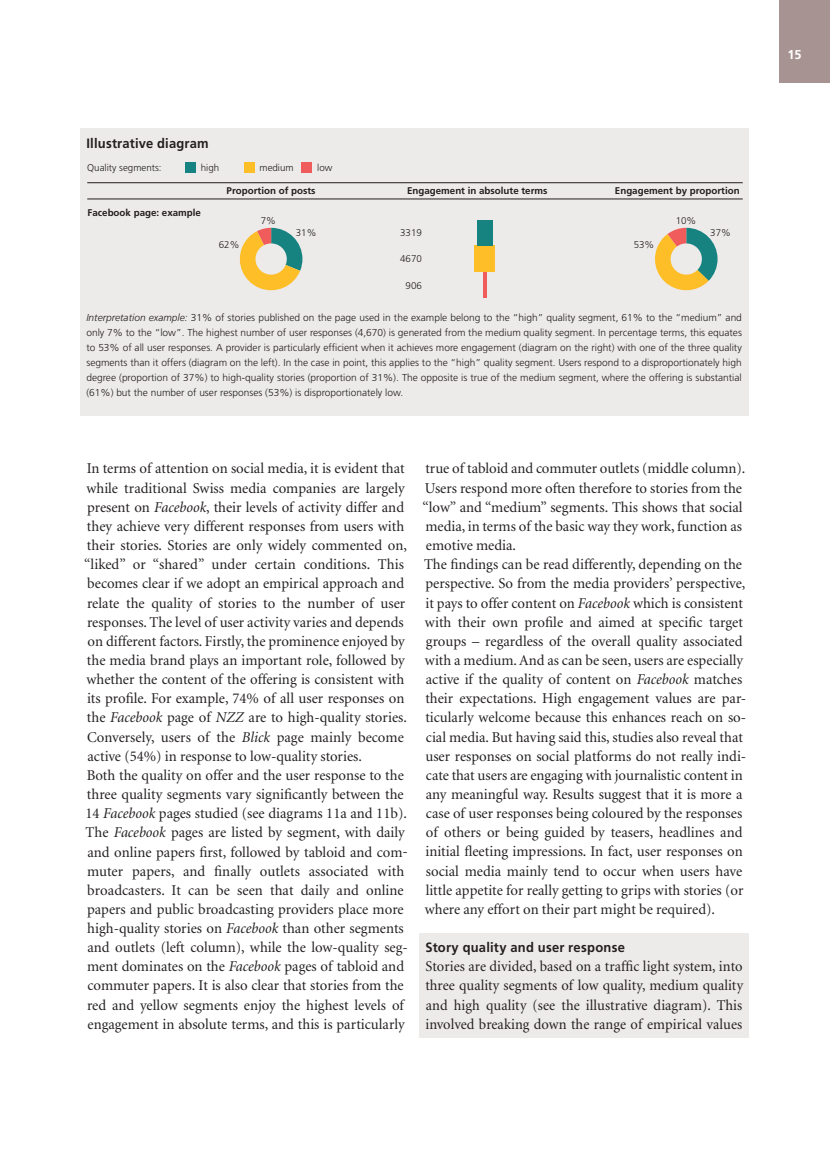
<style>
.page{position:relative;width:830px;height:1149px;background:#fff}
.page>*{position:absolute;margin:0;border:0;box-sizing:border-box;transform-origin:0 0}
.t1{font:15px/19.2px "Minion";color:#231f20}
.t2{font:15px/19.2px "Minion";color:#231f20;text-align:justify;scale:.96 1}
.t3{font:700 13.5px "Frutiger LT Std";letter-spacing:.02em;color:#231f20;scale:.96 1}
.t4{font:700 12.75px "Frutiger LT Std";color:#fff}
.t5{font:300 10.05px/15px "Frutiger LT Std";color:#231f20;text-align:justify}
.t6{font:700 9.75px "Frutiger LT Std";color:#231f20}
.t7{font:300 9.75px "Frutiger LT Std";color:#231f20}
.s1{font-style:italic}
</style>
<div class="page">
<div style="left:778px;top:0;width:51px;height:83px;background:#a79492"></div>
<div style="left:419px;top:932px;width:329px;height:29px;background:#edeaea"></div>
<div style="left:419px;top:950px;width:329px;height:87px;background:#edeaea"></div>
<div style="left:80px;top:128px;width:667px;height:29px;background:#edeaea"></div>
<div style="left:80px;top:156px;width:667px;height:30px;background:#edeaea"></div>
<div style="left:80px;top:175px;width:667px;height:30px;background:#edeaea"></div>
<div style="left:80px;top:194px;width:667px;height:30px;background:#edeaea"></div>
<div style="left:80px;top:213px;width:667px;height:30px;background:#edeaea"></div>
<div style="left:80px;top:232px;width:667px;height:30px;background:#edeaea"></div>
<div style="left:80px;top:252px;width:667px;height:29px;background:#edeaea"></div>
<div style="left:80px;top:271px;width:667px;height:30px;background:#edeaea"></div>
<div style="left:80px;top:290px;width:667px;height:30px;background:#edeaea"></div>
<div style="left:80px;top:309px;width:667px;height:30px;background:#edeaea"></div>
<div style="left:80px;top:328px;width:667px;height:30px;background:#edeaea"></div>
<div style="left:80px;top:347px;width:667px;height:30px;background:#edeaea"></div>
<div style="left:80px;top:366px;width:667px;height:30px;background:#edeaea"></div>
<div style="left:80px;top:385px;width:667px;height:30px;background:#edeaea"></div>
<hr style="left:87px;top:198px;width:655px;height:1px;background:#231f20">
<div style="left:185px;top:162px;width:11px;height:11px;background:#168382"></div>
<div style="left:244px;top:162px;width:11px;height:11px;background:#fdbe28"></div>
<div style="left:301px;top:162px;width:10px;height:11px;background:#f05c5c"></div>
<hr style="left:87px;top:182px;width:655px;height:1px;background:#231f20">
<svg style="left:239px;top:228px;width:63px;height:63px"></svg>
<hr style="left:484px;top:272px;width:2px;height:26px;background:#f05b5c">
<div style="left:484px;top:246px;width:11px;height:26px;background:#fdbe28"></div>
<div style="left:484px;top:220px;width:8px;height:26px;background:#168381"></div>
<hr style="left:482px;top:272px;width:2px;height:26px;background:#f05b5c">
<div style="left:474px;top:246px;width:10px;height:26px;background:#fdbe28"></div>
<div style="left:477px;top:220px;width:7px;height:26px;background:#168381"></div>
<svg style="left:655px;top:228px;width:62px;height:63px"></svg>
<p class="t3" style="left:86px;top:135px;width:129px">Illustrative diagram</p>
<p class="t7" style="left:87px;top:162px;width:76px">Quality segments:</p>
<p class="t7" style="left:201px;top:162px;width:20px">high</p>
<p class="t7" style="left:259px;top:162px;width:36px">medium</p>
<p class="t7" style="left:317px;top:162px;width:17px">low</p>
<p class="t6" style="left:88px;top:207px;width:115px">Facebook page: example</p>
<p class="t7" style="left:296px;top:227px;width:22px">31%</p>
<p class="t7" style="left:219px;top:239px;width:22px">62%</p>
<p class="t6" style="left:226px;top:185px;width:90px">Proportion of posts</p>
<p class="t6" style="left:407px;top:185px;width:142px">Engagement in absolute terms</p>
<p class="t6" style="left:614px;top:185px;width:126px">Engagement by proportion</p>
<p class="t7" style="left:261px;top:215px;width:17px">7%</p>
<p class="t7" style="left:675px;top:215px;width:22px">10%</p>
<p class="t7" style="left:400px;top:227px;width:23px">3319</p>
<p class="t7" style="left:710px;top:227px;width:22px">37%</p>
<p class="t7" style="left:400px;top:253px;width:23px">4670</p>
<p class="t7" style="left:405px;top:279px;width:18px">906</p>
<p class="t5" style="left:86px;top:310px;width:656px"><span class="s1">Interpretation example:</span> 31% of stories published on the page used in the example belong to the “high” quality segment, 61% to the “medium” and only 7% to the “low”. The highest number of user responses (4,670) is generated from the medium quality segment. In percentage terms, this equates to 53% of all user responses. A provider is particularly efficient when it achieves more engagement (diagram on the right) with one of the three quality segments than it offers (diagram on the left). In the case in point, this applies to the “high” quality segment. Users respond to a disproportionately high degree (proportion of 37%) to high-quality stories (proportion of 31%). The opposite is true of the medium segment, where the offering is substantial (61%) but the number of user responses (53%) is disproportionately low.</p>
<p class="t7" style="left:633px;top:239px;width:22px">53%</p>
<p class="t1" style="left:84px;top:459px;width:325px">In terms of attention on social media, it is evident that while traditional Swiss media companies are largely present on <span class="s1">Facebook</span>, their levels of activity differ and they achieve very different responses from users with their stories. Stories are only widely commented on, “liked” or “shared” under certain conditions. This becomes clear if we adopt an empirical approach and relate the quality of stories to the number of user responses. The level of user activity varies and depends on different factors. Firstly, the prominence enjoyed by the media brand plays an important role, followed by whether the content of the offering is consistent with its profile. For example, 74% of all user responses on the <span class="s1">Facebook</span> page of <span class="s1">NZZ</span> are to high-quality stories.<br>Conversely, users of the <span class="s1">Blick</span> page mainly become active (54%) in response to low-quality stories.<br>Both the quality on offer and the user response to the three quality segments vary significantly between the 14 <span class="s1">Facebook</span> pages studied (see diagrams 11a and 11b).<br>The <span class="s1">Facebook</span> pages are listed by segment, with daily and online papers first, followed by tabloid and com&shy;muter papers, and finally outlets associated with broadcasters. It can be seen that daily and online papers and public broadcasting providers place more high-quality stories on <span class="s1">Facebook</span> than other segments and outlets (left column), while the low-quality seg&shy;ment dominates on the <span class="s1">Facebook</span> pages of tabloid and commuter papers. It is also clear that stories from the red and yellow segments enjoy the highest levels of engagement in absolute terms, and this is particularly</p>
<p class="t1" style="left:422px;top:459px;width:325px">true of tabloid and commuter outlets (middle column).<br>Users respond more often therefore to stories from the “low” and “medium” segments. This shows that social media, in terms of the basic way they work, function as emotive media.<br>The findings can be read differently, depending on the perspective. So from the media providers’ perspective, it pays to offer content on <span class="s1">Facebook</span> which is consistent with their own profile and aimed at specific target groups – regardless of the overall quality associated with a medium. And as can be seen, users are especially active if the quality of content on <span class="s1">Facebook</span> matches their expectations. High engagement values are par&shy;ticularly welcome because this enhances reach on so&shy;cial media. But having said this, studies also reveal that user responses on social platforms do not really indi&shy;cate that users are engaging with journalistic content in any meaningful way. Results suggest that it is more a case of user responses being coloured by the responses of others or being guided by teasers, headlines and initial fleeting impressions. In fact, user responses on social media mainly tend to occur when users have little appetite for really getting to grips with stories (or where any effort on their part might be required).</p>
<p class="t3" style="left:425px;top:939px;width:209px">Story quality and user response</p>
<p class="t2" style="left:425px;top:957px;width:332px">Stories are divided, based on a traffic light system, into three quality segments of low quality, medium quality and high quality (see the illustrative diagram). This involved breaking down the range of empirical values</p>
<p class="t4" style="left:787px;top:47px;width:16px">15</p>
</div>
